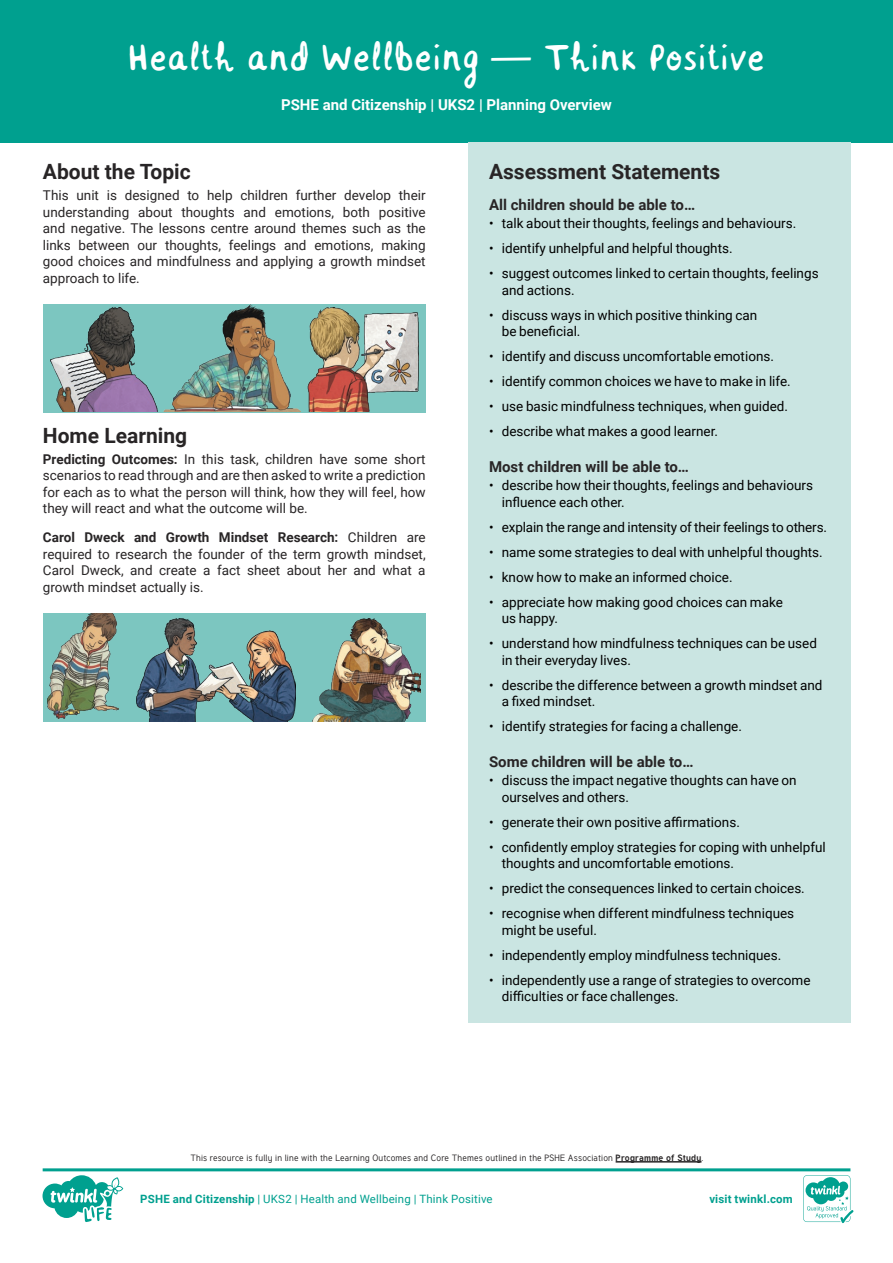
<style>
.page{position:relative;width:893px;height:1263px;background:#fff}
.page>*{position:absolute;margin:0;border:0;box-sizing:border-box;transform-origin:0 0}
.Heading_1{font:42px "Handwritten Font";letter-spacing:-.015em;color:#fff}
.Heading_3{font:700 21px "Roboto";color:#282526}
.Heading_4{font:700 15px "Roboto";color:#282526}
.Heading_4-2{font:700 15px "Roboto";color:#fff}
.t1{font:13.5px/16.5px "Roboto";color:#000}
.Adult_Body_Copy{font:13.5px/16.5px "Roboto";color:#282526;text-align:justify}
.t2{font:11.4px "Roboto";letter-spacing:.015em;color:#00a08f}
.t3{font:700 11.4px "Roboto";letter-spacing:.02em;color:#00a08f}
.t4{font:9px "Tuffy";letter-spacing:.025em;color:#282526}
.s1{font-family:"Twinkl"}
.s2{font-weight:700}
</style>
<div class="page">
<div style="left:0;top:0;width:893px;height:142px;background:#00a08f"></div>
<div style="left:468px;top:142px;width:382px;height:880px;background:#cae5e2"></div>
<div style="left:43px;top:304px;width:383px;height:108px;background:#7cc6c0"></div>
<img style="left:307px;top:308px;width:111px;height:104px">
<img style="left:163px;top:304px;width:137px;height:108px">
<img style="left:50px;top:308px;width:108px;height:104px">
<div style="left:43px;top:613px;width:383px;height:108px;background:#7cc6c0"></div>
<img style="left:136px;top:618px;width:159px;height:103px">
<img style="left:312px;top:618px;width:109px;height:103px">
<img style="left:48px;top:613px;width:71px;height:105px">
<hr style="left:616px;top:1161px;width:85px;height:1px;background:#282526">
<svg style="left:43px;top:1168px;width:810px;height:55px"></svg>
<p class="Heading_1" style="left:128px;top:31px;width:639px">Health and Wellbeing <span class="s1">—</span> Think Positive</p>
<p class="Heading_4-2" style="left:281px;top:94px;width:332px">PSHE and Citizenship | UKS2 | Planning Overview</p>
<p class="Heading_3" style="left:43px;top:157px;width:149px">About the Topic</p>
<p class="Adult_Body_Copy" style="left:43px;top:186px;width:384px">This unit is designed to help children further develop their understanding about thoughts and emotions, both positive and negative. The lessons centre around themes such as the links between our thoughts, feelings and emotions, making good choices and mindfulness and applying a growth mindset approach to life.</p>
<p class="Heading_3" style="left:43px;top:421px;width:146px">Home Learning</p>
<p class="Adult_Body_Copy" style="left:43px;top:450px;width:384px"><span class="s2">Predicting Outcomes:</span> In this task, children have some short scenarios to read through and are then asked to write a prediction for each as to what the person will think, how they will feel, how they will react and what the outcome will be.</p>
<p class="Adult_Body_Copy" style="left:43px;top:529px;width:384px"><span class="s2">Carol Dweck and Growth Mindset Research:</span> Children are required to research the founder of the term growth mindset, Carol Dweck, and create a fact sheet about her and what a growth mindset actually is.</p>
<p class="Heading_3" style="left:489px;top:156px;width:233px">Assessment Statements</p>
<p class="Heading_4" style="left:489px;top:194px;width:208px">All children should be able to…</p>
<p class="t1" style="left:489px;top:215px;width:309px">• talk about their thoughts, feelings and behaviours.</p>
<p class="t1" style="left:489px;top:240px;width:245px">• identify unhelpful and helpful thoughts.</p>
<p class="t1" style="left:502px;top:265px;width:318px;text-indent:-13px">• suggest outcomes linked to certain thoughts, feelings and actions.</p>
<p class="t1" style="left:502px;top:306px;width:257px;text-indent:-13px">• discuss ways in which positive thinking can be beneficial.</p>
<p class="t1" style="left:489px;top:348px;width:286px">• identify and discuss uncomfortable emotions.</p>
<p class="t1" style="left:489px;top:373px;width:303px">• identify common choices we have to make in life.</p>
<p class="t1" style="left:489px;top:398px;width:301px">• use basic mindfulness techniques, when guided.</p>
<p class="t1" style="left:489px;top:423px;width:231px">• describe what makes a good learner.</p>
<p class="Heading_4" style="left:489px;top:456px;width:202px">Most children will be able to…</p>
<p class="t1" style="left:502px;top:477px;width:313px;text-indent:-13px">• describe how their thoughts, feelings and behaviours influence each other.</p>
<p class="t1" style="left:489px;top:518px;width:340px">• explain the range and intensity of their feelings to others.</p>
<p class="t1" style="left:489px;top:543px;width:335px">• name some strategies to deal with unhelpful thoughts.</p>
<p class="t1" style="left:489px;top:568px;width:245px">• know how to make an informed choice.</p>
<p class="t1" style="left:502px;top:593px;width:283px;text-indent:-13px">• appreciate how making good choices can make us happy.</p>
<p class="t1" style="left:502px;top:635px;width:317px;text-indent:-13px">• understand how mindfulness techniques can be used in their everyday lives.</p>
<p class="t1" style="left:502px;top:676px;width:322px;text-indent:-13px">• describe the difference between a growth mindset and a fixed mindset.</p>
<p class="t1" style="left:489px;top:718px;width:254px">• identify strategies for facing a challenge.</p>
<p class="Heading_4" style="left:489px;top:751px;width:206px">Some children will be able to…</p>
<p class="t1" style="left:502px;top:772px;width:296px;text-indent:-13px">• discuss the impact negative thoughts can have on ourselves and others.</p>
<p class="t1" style="left:489px;top:813px;width:252px">• generate their own positive affirmations.</p>
<p class="t1" style="left:502px;top:838px;width:325px;text-indent:-13px">• confidently employ strategies for coping with unhelpful thoughts and uncomfortable emotions.</p>
<p class="t1" style="left:489px;top:880px;width:317px">• predict the consequences linked to certain choices.</p>
<p class="t1" style="left:502px;top:905px;width:294px;text-indent:-13px">• recognise when different mindfulness techniques might be useful.</p>
<p class="t1" style="left:489px;top:946px;width:294px">• independently employ mindfulness techniques.</p>
<p class="t1" style="left:502px;top:971px;width:310px;text-indent:-13px">• independently use a range of strategies to overcome difficulties or face challenges.</p>
<p class="t4" style="left:190px;top:1152px;width:514px">This resource is fully in line with the Learning Outcomes and Core Themes outlined in the PSHE Association <span class="s2">Programme of Study</span>.</p>
<p class="t2" style="left:140px;top:1191px;width:354px"><span class="s2">PSHE and Citizenship</span> | UKS2 | Health and Wellbeing | Think Positive</p>
<p class="t3" style="left:709px;top:1191px;width:85px">visit twinkl.com</p>
</div>
